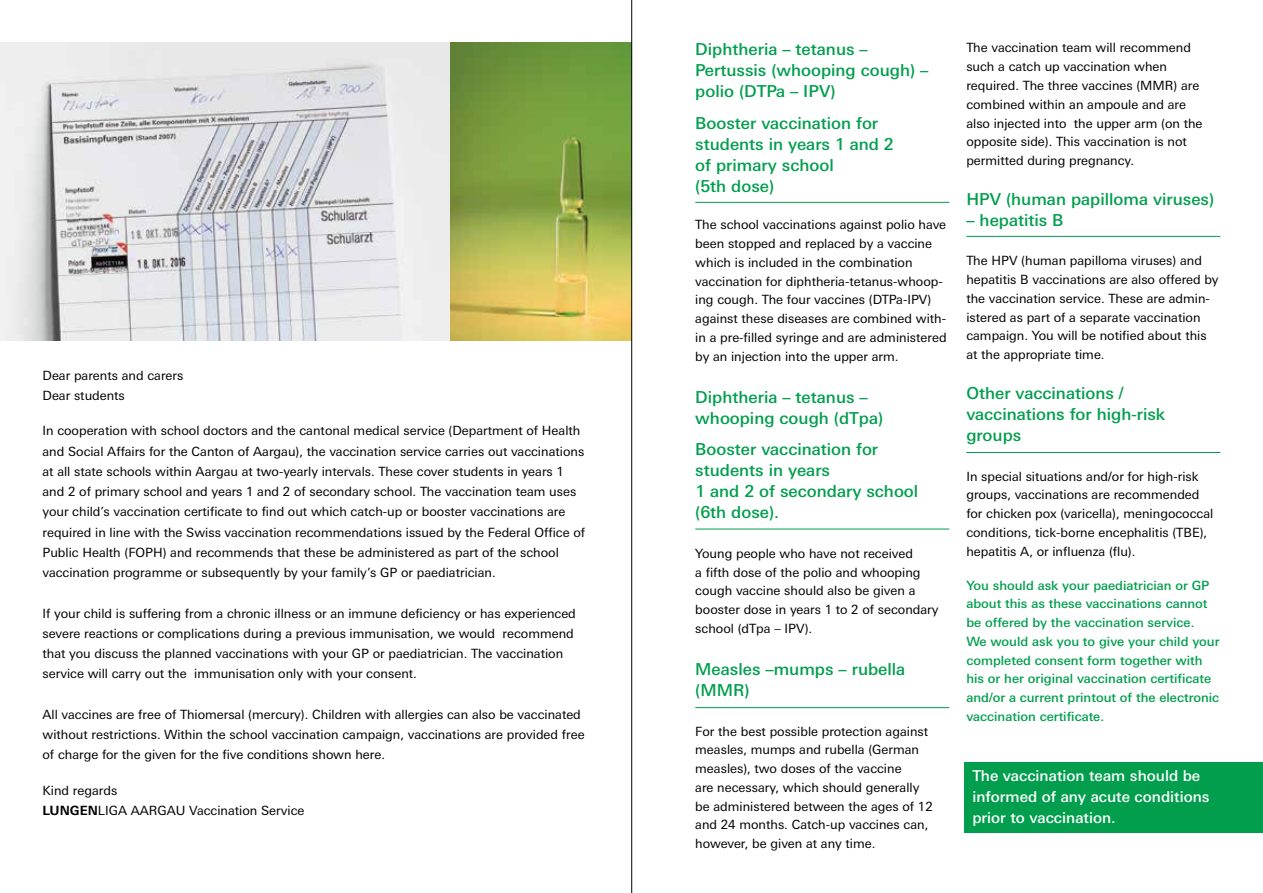
<style>
.page{position:relative;width:1263px;height:893px;background:#fff}
.page>*{position:absolute;margin:0;border:0;box-sizing:border-box;transform-origin:0 0}
.t1{font:500 16.5px/21px "Linotype Univers Basic";color:#009e4d}
.t2{font:500 15px/21px "Linotype Univers Basic";color:#fff}
.t3{font:12.75px/18.8px "Linotype Univers Basic";color:#000}
.t4{font:500 12.75px/18.8px "Linotype Univers Basic";color:#009e4d}
.s1{font-weight:700}
</style>
<div class="page">
<div style="left:964px;top:762px;width:299px;height:70px;background:#009e4d"></div>
<hr style="left:695px;top:202px;width:254px;height:1px;background:#009e4d">
<hr style="left:695px;top:529px;width:254px;height:1px;background:#009e4d">
<hr style="left:695px;top:707px;width:254px;height:1px;background:#009e4d">
<hr style="left:966px;top:452px;width:254px;height:1px;background:#009e4d">
<hr style="left:966px;top:236px;width:254px;height:1px;background:#009e4d">
<img style="left:0;top:43px;width:631px;height:297px">
<hr style="left:631px;top:0;width:1px;height:893px;background:#000">
<p class="t3" style="left:43px;top:365px;width:142px;line-height:20.2px">Dear parents and carers<br>Dear students</p>
<p class="t3" style="left:43px;top:421px;width:544px;line-height:20.2px">In cooperation with school doctors and the cantonal medical service (Department of Health and Social Affairs for the Canton of Aargau), the vaccination service carries out vaccinations at all state schools within Aargau at two-yearly intervals. These cover students in years 1 and 2 of primary school and years 1 and 2 of secondary school. The vaccination team uses your child’s vaccination certificate to find out which catch-up or booster vaccinations are required in line with the Swiss vaccination recommendations issued by the Federal Office of Public Health (FOPH) and recommends that these be administered as part of the school vaccination programme or subsequently by your family’s GP or paediatrician.</p>
<p class="t3" style="left:43px;top:603px;width:535px;line-height:20.2px">If your child is suffering from a chronic illness or an immune deficiency or has experienced severe reactions or complications during a previous immunisation, we would recommend that you discuss the planned vaccinations with your GP or paediatrician. The vaccination service will carry out the immunisation only with your consent.</p>
<p class="t3" style="left:43px;top:704px;width:544px;line-height:20.2px">All vaccines are free of Thiomersal (mercury). Children with allergies can also be vaccinated without restrictions. Within the school vaccination campaign, vaccinations are provided free of charge for the given for the five conditions shown here.</p>
<p class="t3" style="left:43px;top:780px;width:263px;line-height:20.2px">Kind regards<br><span class="s1">LUNGEN</span>LIGA AARGAU Vaccination Service</p>
<p class="t1" style="left:695px;top:39px;width:235px">Diphtheria – tetanus –<br>Pertussis (whooping cough) – polio (DTPa – IPV)</p>
<p class="t1" style="left:695px;top:112px;width:200px">Booster vaccination for students in years 1 and 2 of primary school<br>(5th dose)</p>
<p class="t3" style="left:695px;top:215px;width:253px">The school vaccinations against polio have been stopped and replaced by a vaccine which is included in the combination vaccination for diphtheria-tetanus-whoop&shy;ing cough. The four vaccines (DTPa-IPV) against these diseases are combined with&shy;in a pre-filled syringe and are administered by an injection into the upper arm.</p>
<p class="t1" style="left:695px;top:386px;width:189px">Diphtheria – tetanus – whooping cough (dTpa)</p>
<p class="t1" style="left:695px;top:439px;width:224px">Booster vaccination for students in years<br>1 and 2 of secondary school (6th dose).</p>
<p class="t3" style="left:695px;top:544px;width:245px">Young people who have not received<br>a fifth dose of the polio and whooping cough vaccine should also be given a booster dose in years 1 to 2 of secondary school (dTpa – IPV).</p>
<p class="t1" style="left:695px;top:658px;width:212px">Measles –mumps – rubella (MMR)</p>
<p class="t3" style="left:695px;top:722px;width:239px">For the best possible protection against measles, mumps and rubella (German measles), two doses of the vaccine<br>are necessary, which should generally be administered between the ages of 12 and 24 months. Catch-up vaccines can, however, be given at any time.</p>
<p class="t3" style="left:966px;top:39px;width:238px">The vaccination team will recommend such a catch up vaccination when required. The three vaccines (MMR) are combined within an ampoule and are also injected into the upper arm (on the opposite side). This vaccination is not permitted during pregnancy.</p>
<p class="t1" style="left:966px;top:188px;width:249px">HPV (human papilloma viruses)</p>
<p class="t1" style="left:966px;top:209px;width:99px">– hepatitis B</p>
<p class="t3" style="left:966px;top:252px;width:254px">The HPV (human papilloma viruses) and hepatitis B vaccinations are also offered by the vaccination service. These are admin&shy;istered as part of a separate vaccination campaign. You will be notified about this at the appropriate time.</p>
<p class="t1" style="left:966px;top:383px;width:200px">Other vaccinations / vaccinations for high-risk groups</p>
<p class="t3" style="left:966px;top:467px;width:248px">In special situations and/or for high-risk groups, vaccinations are recommended for chicken pox (varicella), meningococcal conditions, tick-borne encephalitis (TBE), hepatitis A, or influenza (flu).</p>
<p class="t4" style="left:966px;top:576px;width:255px">You should ask your paediatrician or GP about this as these vaccinations cannot be offered by the vaccination service.<br>We would ask you to give your child your completed consent form together with his or her original vaccination certificate and/or a current printout of the electronic vaccination certificate.</p>
<p class="t2" style="left:972px;top:765px;width:239px">The vaccination team should be informed of any acute conditions prior to vaccination.</p>
</div>
